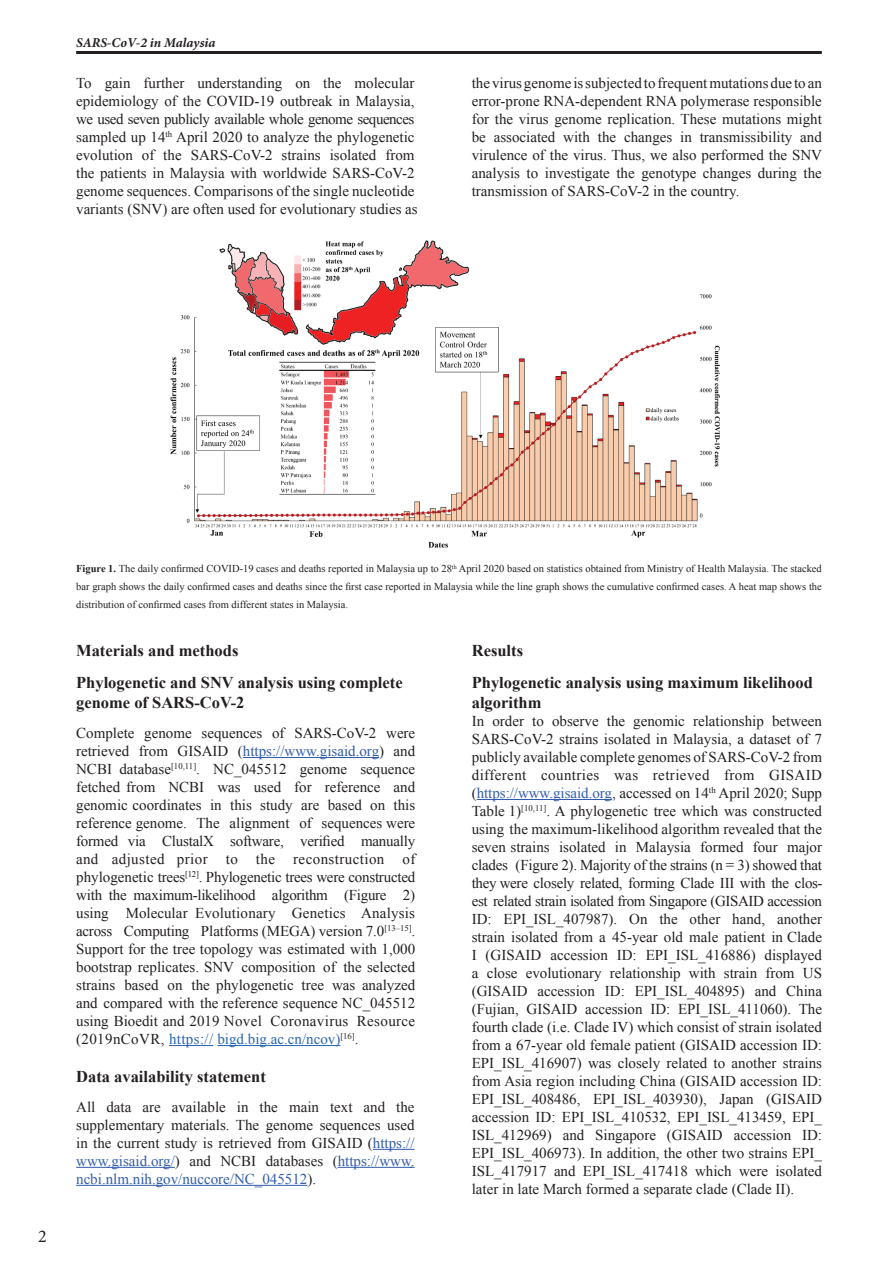
<style>
.page{position:relative;width:893px;height:1263px;background:#fff}
.page>*{position:absolute;margin:0;border:0;box-sizing:border-box;transform-origin:0 0}
.t1{font:18px "Minion Pro";color:#231f20}
.t2{font:700 16.5px/31.8px "Times New Roman";color:#231f20}
.t3{font:15px/18px "Times New Roman";color:#231f20;text-align:justify}
.t4{font:italic 700 13.5px "Minion Pro";color:#231f20}
.t5{font:10.5px/18px "Times New Roman";color:#231f20;text-align:justify}
.s1{font-style:inherit}
.s2{font-weight:700}
.s3{color:#325caa}
.s4{color:#2865b1}
</style>
<div class="page">
<hr style="left:76px;top:51px;width:746px;height:3px;background:#231f20">
<img style="left:170px;top:240px;width:550px;height:308px">
<hr style="left:76px;top:1185px;width:231px;height:1px;background:#325caa">
<hr style="left:338px;top:1167px;width:77px;height:1px;background:#325caa">
<hr style="left:76px;top:1167px;width:99px;height:1px;background:#325caa">
<hr style="left:373px;top:1149px;width:42px;height:1px;background:#325caa">
<hr style="left:217px;top:1045px;width:123px;height:1px;background:#2865b1">
<hr style="left:169px;top:1045px;width:44px;height:1px;background:#2865b1">
<hr style="left:243px;top:757px;width:136px;height:1px;background:#325caa">
<hr style="left:477px;top:799px;width:135px;height:1px;background:#325caa">
<p class="t4" style="left:76px;top:33px;width:141px">SARS-CoV-2 in Malaysia</p>
<p class="t3" style="left:76px;top:74px;width:343px;text-align:left">To gain further understanding on the molecular epidemiology of the COVID-19 outbreak in Malaysia, we used <span class="s1">seven</span> publicly available whole genome sequences sampled up 14<sup>th</sup> April 2020 to analyze the phylogenetic evolution of the SARS-CoV-2 strains isolated from the patients in Malaysia with worldwide SARS-CoV-2 genome sequences. Comparisons of the single nucleotide variants (SNV) are often used for evolutionary studies as</p>
<p class="t3" style="left:472px;top:74px;width:352px">the virus genome is subjected to frequent mutations due to an error-prone RNA-dependent RNA polymerase responsible for the virus genome replication. These mutations might be associated with the changes in transmissibility and virulence of the virus. Thus, we also performed the SNV analysis to investigate the genotype changes during the transmission of SARS-CoV-2 in the country.</p>
<p class="t1" style="left:38px;top:1224px;width:10px">2</p>
<p class="t5" style="left:76px;top:559px;width:747px"><span class="s2">Figure 1.</span> The daily confirmed COVID-19 cases and deaths reported in Malaysia up to 28<sup>th</sup> April 2020 based on statistics obtained from Ministry of Health Malaysia. The stacked bar graph shows the daily confirmed cases and deaths since the first case reported in Malaysia while the line graph shows the cumulative confirmed cases. A heat map shows the distribution of confirmed cases from different states in Malaysia.</p>
<p class="t2" style="left:76px;top:634px;width:328px">Materials and methods<br>Phylogenetic and SNV analysis using complete</p>
<p class="t2" style="left:76px;top:686px;width:170px">genome of SARS-CoV-2</p>
<p class="t3" style="left:76px;top:724px;width:341px">Complete genome sequences of SARS-C<span class="s1">o</span>V-2 were retrieved from GISAID (<span class="s3">https://www.gisaid.org</span>) and NCBI database<sup>[10,11]</sup>. NC_045512 genome sequence fetched from NCBI was used for reference and genomic coordinates in this study are based on this reference genome. The alignment of sequences were formed via ClustalX software, verified manually and adjusted prior to the reconstruction of phylogenetic trees<sup>[12]</sup>. Phylogenetic trees were constructed with the max<span class="s1">i</span>mum-likelihood algorithm (Figure 2) using Molecular Evolutionary Genetics Analysis across Computing Platforms (MEGA) version 7.0<sup>[13</sup><sup>–</sup><sup>15]</sup>.<br>Support for the tree topology was estimated with 1,000 bootstrap replicates. SNV composition of the selected strains based on the phylogenetic tree was analyzed and compared with the reference sequence NC_045512 using Bioedit and 2019 Novel Coronavirus Resource (2019nCoVR, <span class="s4">https:// bigd.big.ac.cn/ncov)</span><sup>[16]</sup>.</p>
<p class="t2" style="left:76px;top:1060px;width:191px">Data availability statement</p>
<p class="t3" style="left:76px;top:1097px;width:340px">All data are available in the main text and the supplementary materials. The genome sequences used in the current study is retrieved from GISAID (<span class="s3">https:// www.gisaid.org/</span>) and NCBI databases (<span class="s3">https://www. ncbi.nlm.nih.gov/nuccore/NC_045512</span>).</p>
<p class="t2" style="left:472px;top:634px;width:343px">Results<br>Phylogenetic analysis using maximum likelihood</p>
<p class="t2" style="left:472px;top:686px;width:71px">algorithm</p>
<p class="t3" style="left:472px;top:712px;width:352px">In order to observe the genomic relationship between SARS-CoV-2 strains isolated in Malaysia, a dataset of 7 publicly available complete genomes of SARS-CoV-2 from different countries was retrieved from GISAID (<span class="s3">https://www.gisaid.org</span>, accessed on 14<sup>th</sup> April 2020; Supp Table 1)<sup>[10,11]</sup>. A phylogenetic tree which was constructed using the maximum-likelihood algorithm revealed that the seven strains isolated in Malaysia formed four major clades (Figure 2). Majority of the strains (n = 3) showed that they were closely related, forming Clade III with the clos&shy;est related strain isolated from Singapore (GISAID accession ID: EPI_ISL_4<span class="s1">07987</span>). On the other hand, another strain isolated from a 45-year old male patient in Clade I (GISAID accession ID: EPI_ISL_416886) displayed a close evolutionary relationship with strain from US (GISAID accession ID: EPI_ISL_404895) and China (Fujian, GISAID accession ID: EPI_ISL_411060). The fourth clade (i.e. Clade IV) which consist of strain isolated from a 67-year old female patient (GISAID accession ID:<br>EPI_ISL_416907) was closely related to another strains from Asia region including China (GISAID accession ID:<br>EPI_ISL_408486, EPI_ISL_403930), Japan (GISAID accession ID: EPI_ISL_410532, EPI_ISL_413459, EPI_ ISL_412969) and Singapore (GISAID accession ID:<br>EPI_ISL_406973). In addition, the other two strains EPI_ ISL_417917 and EPI_ISL_417418 which were isolated later in late March formed a separate clade (Clade II).</p>
</div>
